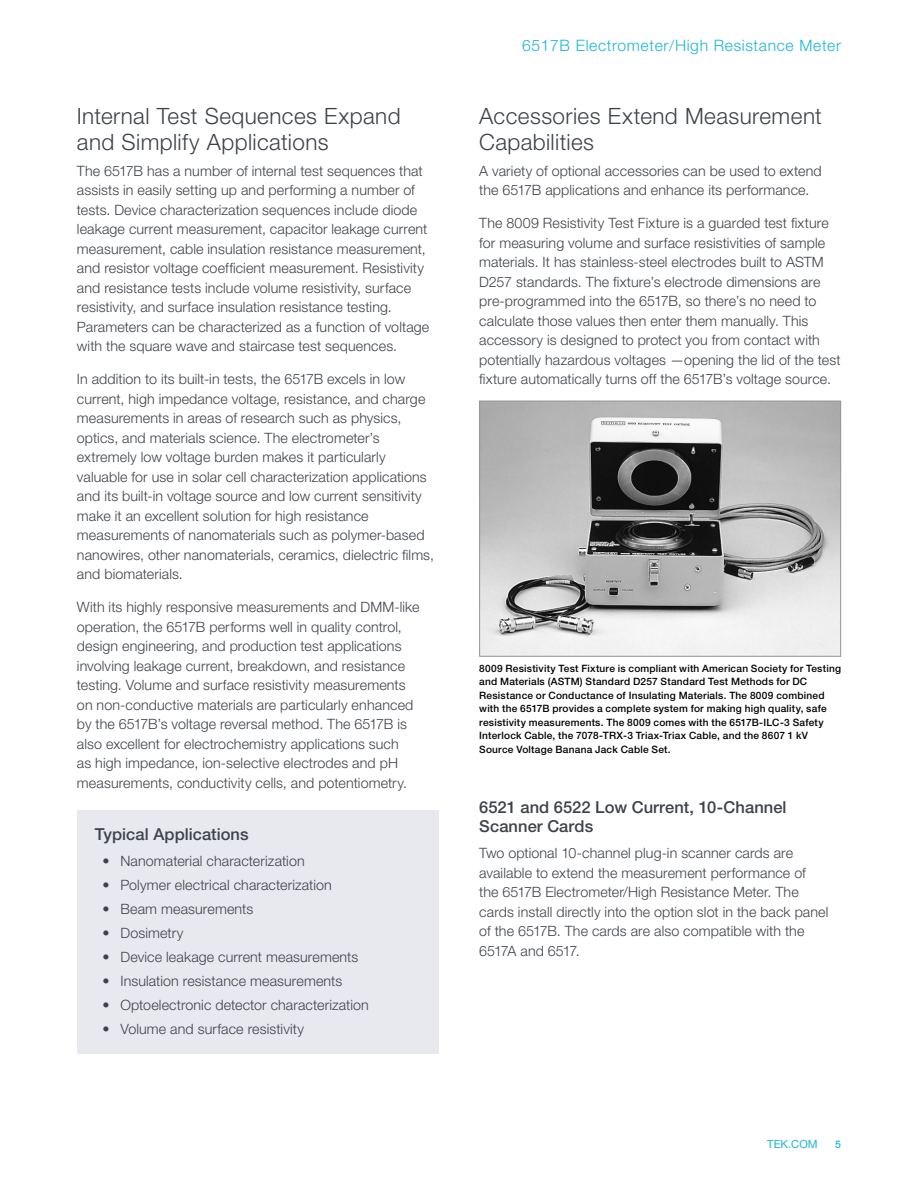
<style>
.page{position:relative;width:918px;height:1188px;background:#fff}
.page>*{position:absolute;margin:0;border:0;box-sizing:border-box;transform-origin:0 0}
.t1{font:300 22.5px/25.5px "Helvetica Neue LT Std";letter-spacing:.02em;color:#3e434a}
.t2{font:500 16.5px/19.5px "Helvetica Neue LT Std";letter-spacing:.005em;color:#3e434a}
.t3{font:300 15.75px "Helvetica Neue LT Std";letter-spacing:.04em;color:#1cb5d8}
.t4{font:300 14.25px/19.5px "Helvetica Neue LT Std";letter-spacing:.01em;color:#3e434a}
.t5{font:11.25px "Helvetica Neue LT Std";color:#1cb5d8}
.t6{font:500 10.5px "Helvetica Neue LT Std";color:#1cb5d8}
.t7{font:500 10.2px/13.5px "Helvetica Neue LT Std";letter-spacing:.02em;color:#000}
</style>
<div class="page">
<div style="left:77px;top:810px;width:362px;height:243px;background:#e8e9ee"></div>
<img style="left:481px;top:403px;width:358px;height:252px">
<div style="left:479px;top:401px;width:362px;height:256px;border:1px solid #939598"></div>
<h1 class="t1" style="left:77px;top:103px;width:325px">Internal Test Sequences Expand and Simplify Applications</h1>
<p class="t4" style="left:77px;top:161px;width:354px">The 6517B has a number of internal test sequences that assists in easily setting up and performing a number of tests. Device characterization sequences include diode leakage current measurement, capacitor leakage current measurement, cable insulation resistance measurement, and resistor voltage coefficient measurement. Resistivity and resistance tests include volume resistivity, surface resistivity, and surface insulation resistance testing.<br>Parameters can be characterized as a function of voltage with the square wave and staircase test sequences.</p>
<p class="t4" style="left:77px;top:369px;width:359px">In addition to its built-in tests, the 6517B excels in low current, high impedance voltage, resistance, and charge measurements in areas of research such as physics, optics, and materials science. The electrometer’s extremely low voltage burden makes it particularly valuable for use in solar cell characterization applications and its built-in voltage source and low current sensitivity make it an excellent solution for high resistance measurements of nanomaterials such as polymer-based nanowires, other nanomaterials, ceramics, dielectric films, and biomaterials.</p>
<p class="t4" style="left:77px;top:597px;width:344px">With its highly responsive measurements and DMM-like operation, the 6517B performs well in quality control, design engineering, and production test applications involving leakage current, breakdown, and resistance testing. Volume and surface resistivity measurements on non-conductive materials are particularly enhanced by the 6517B’s voltage reversal method. The 6517B is also excellent for electrochemistry applications such<br>as high impedance, ion-selective electrodes and pH measurements, conductivity cells, and potentiometry.</p>
<p class="t2" style="left:95px;top:824px;width:155px">Typical Applications</p>
<p class="t4" style="left:102px;top:851px;width:204px">• Nanomaterial characterization</p>
<p class="t4" style="left:102px;top:875px;width:231px">• Polymer electrical characterization</p>
<p class="t4" style="left:102px;top:899px;width:152px">• Beam measurements</p>
<p class="t4" style="left:102px;top:923px;width:82px">• Dosimetry</p>
<p class="t4" style="left:102px;top:947px;width:257px">• Device leakage current measurements</p>
<p class="t4" style="left:102px;top:971px;width:241px">• Insulation resistance measurements</p>
<p class="t4" style="left:102px;top:995px;width:268px">• Optoelectronic detector characterization</p>
<p class="t4" style="left:102px;top:1019px;width:203px">• Volume and surface resistivity</p>
<p class="t3" style="left:522px;top:36px;width:320px">6517B Electrometer/High Resistance Meter</p>
<h1 class="t1" style="left:479px;top:103px;width:344px">Accessories Extend Measurement<br>Capabilities</h1>
<p class="t4" style="left:479px;top:161px;width:344px">A variety of optional accessories can be used to extend the 6517B applications and enhance its performance.</p>
<p class="t4" style="left:479px;top:213px;width:363px">The 8009 Resistivity Test Fixture is a guarded test fixture for measuring volume and surface resistivities of sample materials. It has stainless-steel electrodes built to ASTM D257 standards. The fixture’s electrode dimensions are pre-programmed into the 6517B, so there’s no need to calculate those values then enter them manually. This accessory is designed to protect you from contact with potentially hazardous voltages —opening the lid of the test fixture automatically turns off the 6517B’s voltage source.</p>
<p class="t7" style="left:479px;top:661px;width:363px">8009 Resistivity Test Fixture is compliant with American Society for Testing and Materials (ASTM) Standard D257 Standard Test Methods for DC Resistance or Conductance of Insulating Materials. The 8009 combined with the 6517B provides a complete system for making high quality, safe resistivity measurements. The 8009 comes with the 6517B-ILC-3 Safety Interlock Cable, the 7078-TRX-3 Triax-Triax Cable, and the 8607 1 kV Source Voltage Banana Jack Cable Set.</p>
<p class="t2" style="left:479px;top:797px;width:309px">6521 and 6522 Low Current, 10-Channel<br>Scanner Cards</p>
<p class="t4" style="left:479px;top:843px;width:351px">Two optional 10-channel plug-in scanner cards are available to extend the measurement performance of the 6517B Electrometer/High Resistance Meter. The cards install directly into the option slot in the back panel of the 6517B. The cards are also compatible with the 6517A and 6517.</p>
<p class="t5" style="left:767px;top:1138px;width:52px">TEK.COM</p>
<p class="t6" style="left:835px;top:1138px;width:7px">5</p>
</div>
